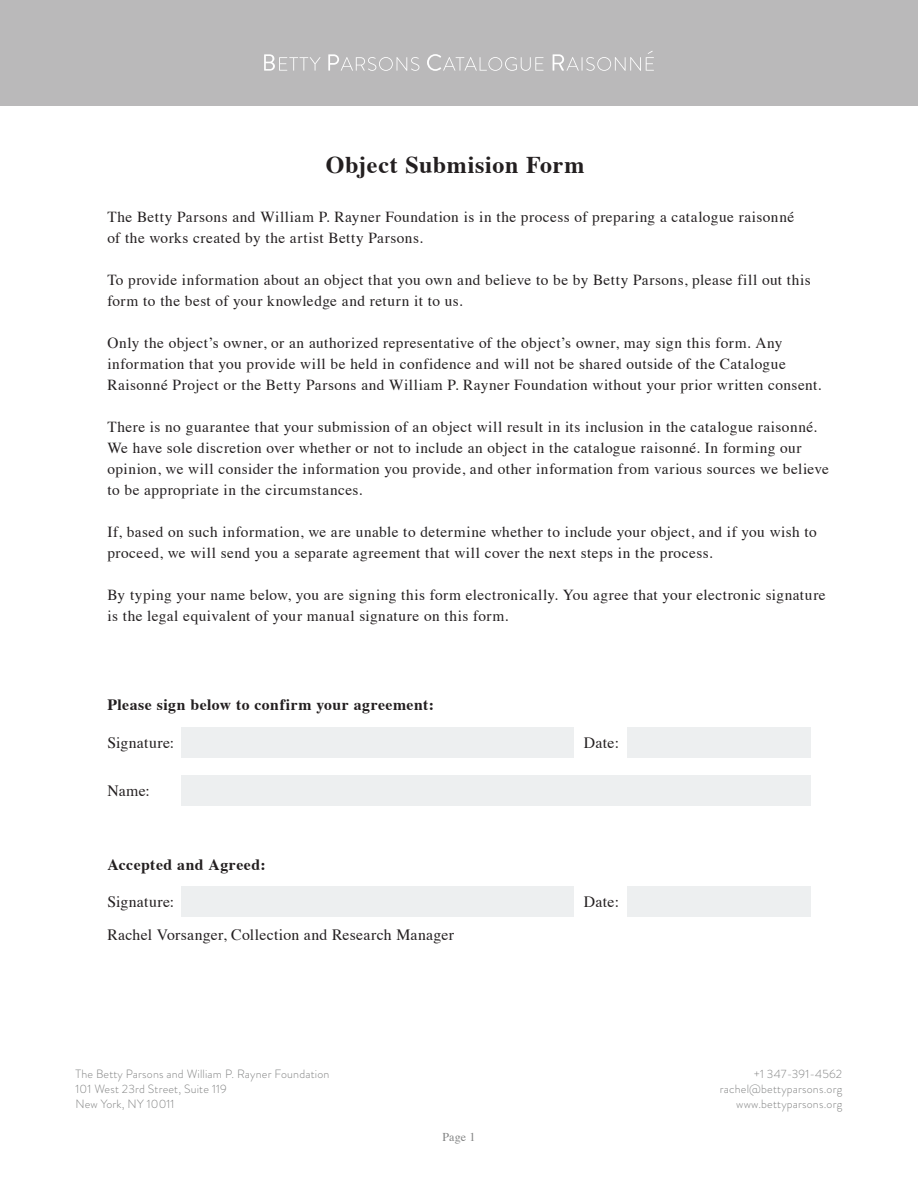
<style>
.page{position:relative;width:918px;height:1188px;background:#fff}
.page>*{position:absolute;margin:0;border:0;box-sizing:border-box;transform-origin:0 0}
.t1{font:700 24px "Times";letter-spacing:.025em;color:#231f20}
.t2{font:15.75px "Times";letter-spacing:.02em;color:#231f20}
.t3{font:700 15.75px "Times";letter-spacing:.03em;color:#231f20}
.t4{font:15.3px/21px "Times";letter-spacing:.03em;color:#231f20}
.t5{font:300 12px/15px "Brandon Grotesque";letter-spacing:.015em;color:#828383;text-align:right}
.t6{font:12px "Times";color:#828383}
</style>
<div class="page">
<div style="left:0;top:0;width:918px;height:106px;background:#bab9ba"></div>
<svg style="left:264px;top:54px;width:57px;height:17px"></svg>
<svg style="left:328px;top:54px;width:91px;height:17px"></svg>
<svg style="left:427px;top:54px;width:116px;height:17px"></svg>
<svg style="left:553px;top:51px;width:101px;height:20px"></svg>
<div style="left:181px;top:727px;width:393px;height:30px;background:#edeff0"></div>
<div style="left:181px;top:775px;width:630px;height:30px;background:#edeff0"></div>
<div style="left:627px;top:727px;width:184px;height:30px;background:#edeff0"></div>
<div style="left:181px;top:887px;width:393px;height:30px;background:#edeff0"></div>
<div style="left:627px;top:887px;width:184px;height:30px;background:#edeff0"></div>
<h1 class="t1" style="left:326px;top:142px;width:260px">Object Submision Form</h1>
<p class="t4" style="left:107px;top:205px;width:688px">The Betty Parsons and William P. Rayner Foundation is in the process of preparing a catalogue raisonné of the works created by the artist Betty Parsons.</p>
<p class="t4" style="left:107px;top:268px;width:705px">To provide information about an object that you own and believe to be by Betty Parsons, please fill out this form to the best of your knowledge and return it to us.</p>
<p class="t4" style="left:107px;top:331px;width:716px">Only the object’s owner, or an authorized representative of the object’s owner, may sign this form. Any information that you provide will be held in confidence and will not be shared outside of the Catalogue<br>Raisonné Project or the Betty Parsons and William P. Rayner Foundation without your prior written consent.</p>
<p class="t4" style="left:107px;top:415px;width:723px">There is no guarantee that your submission of an object will result in its inclusion in the catalogue raisonné.<br>We have sole discretion over whether or not to include an object in the catalogue raisonné. In forming our opinion, we will consider the information you provide, and other information from various sources we believe to be appropriate in the circumstances.</p>
<p class="t4" style="left:107px;top:520px;width:711px">If, based on such information, we are unable to determine whether to include your object, and if you wish to proceed, we will send you a separate agreement that will cover the next steps in the process.</p>
<p class="t4" style="left:107px;top:583px;width:720px">By typing your name below, you are signing this form electronically. You agree that your electronic signature is the legal equivalent of your manual signature on this form.</p>
<p class="t3" style="left:107px;top:690px;width:328px">Please sign below to confirm your agreement:</p>
<p class="t2" style="left:107px;top:728px;width:68px">Signature:</p>
<p class="t2" style="left:584px;top:728px;width:37px">Date:</p>
<p class="t2" style="left:107px;top:776px;width:44px">Name:</p>
<p class="t3" style="left:107px;top:849px;width:160px">Accepted and Agreed:</p>
<p class="t2" style="left:107px;top:887px;width:68px">Signature:</p>
<p class="t2" style="left:584px;top:887px;width:37px">Date:</p>
<p class="t2" style="left:107px;top:920px;width:348px">Rachel Vorsanger, Collection and Research Manager</p>
<p class="t5" style="left:76px;top:1067px;width:255px;text-align:left">The Betty Parsons and William P. Rayner Foundation<br>101 West 23rd Street, Suite 119<br>New York, NY 10011</p>
<p class="t6" style="left:442px;top:1126px;width:34px">Page 1</p>
<p class="t5" style="left:720px;top:1067px;width:124px">+1 347-391-4562 rachel@bettyparsons.org www.bettyparsons.org</p>
</div>
